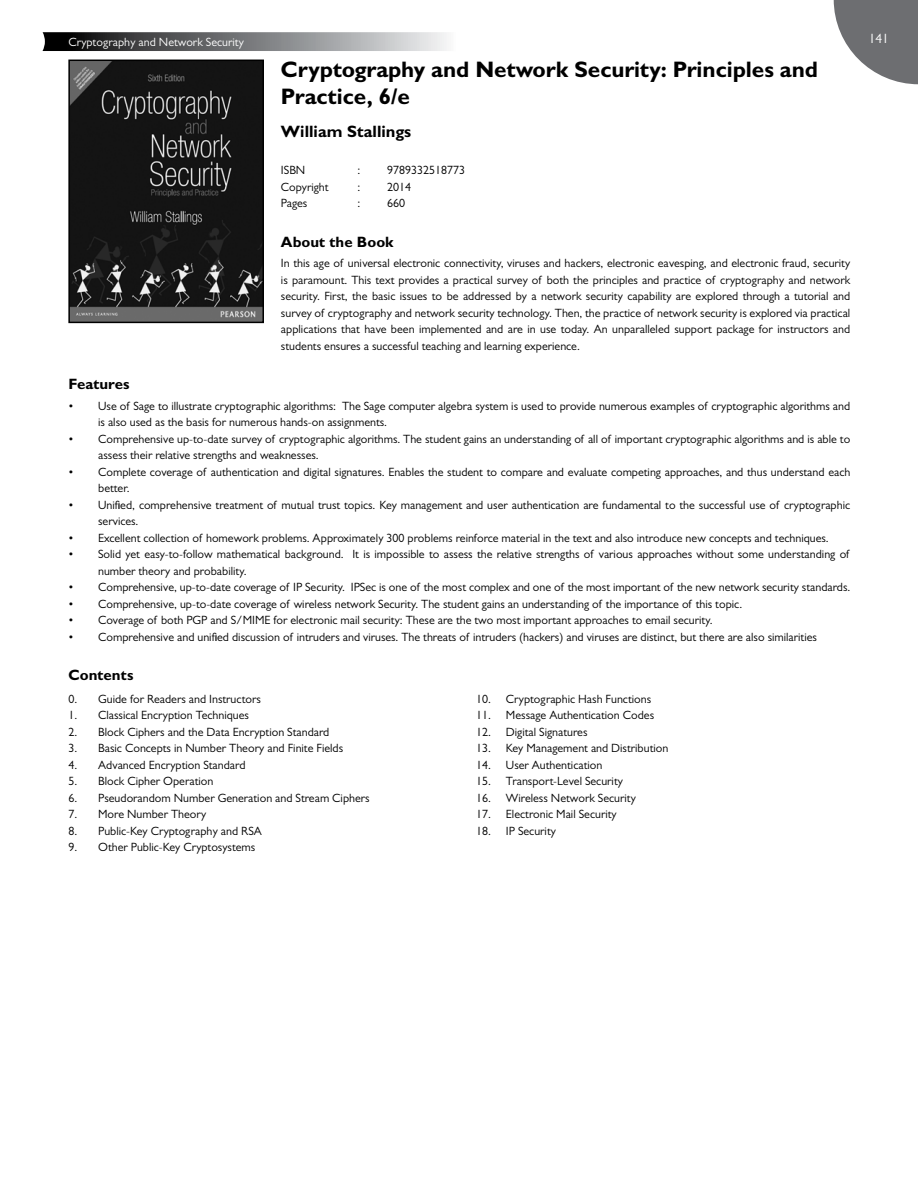
<style>
.page{position:relative;width:918px;height:1188px;background:#fff}
.page>*{position:absolute;margin:0;border:0;box-sizing:border-box;transform-origin:0 0}
.t1{font:700 22.5px/27px "Gill Sans MT Std";letter-spacing:-.005em;color:#000}
.t2{font:700 16.5px "Gill Sans MT Std";color:#000}
.t3{font:700 15px "Gill Sans MT Std";color:#000}
.t4{font:13.5px "Gill Sans MT Std";color:#fff}
.t5{font:12px/16.5px "Gill Sans MT Std";color:#000}
.t6{font:12px "Gill Sans MT Std";color:#fff}
</style>
<div class="page">
<svg style="left:43px;top:32px;width:404px;height:19px;background:#78797a"></svg>
<svg style="left:834px;top:0;width:84px;height:84px"></svg>
<img style="left:71px;top:63px;width:190px;height:257px">
<div style="left:68px;top:60px;width:196px;height:263px;border:2px solid #000"></div>
<p class="t6" style="left:68px;top:35px;width:177px">Cryptography and Network Security</p>
<h1 class="t1" style="left:281px;top:55px;width:539px">Cryptography and Network Security: Principles and<br>Practice, 6/e</h1>
<h2 class="t2" style="left:281px;top:121px;width:132px">William Stallings</h2>
<p class="t5" style="left:281px;top:162px;width:26px">ISBN</p>
<p class="t5" style="left:358px;top:162px;width:4px">:</p>
<p class="t5" style="left:387px;top:162px;width:79px">9789332518773</p>
<p class="t5" style="left:281px;top:178px;width:49px">Copyright</p>
<p class="t5" style="left:358px;top:178px;width:4px">:</p>
<p class="t5" style="left:387px;top:178px;width:25px">2014</p>
<p class="t5" style="left:281px;top:195px;width:28px">Pages</p>
<p class="t5" style="left:358px;top:195px;width:4px">:</p>
<p class="t5" style="left:387px;top:195px;width:19px">660</p>
<p class="t3" style="left:281px;top:232px;width:114px">About the Book</p>
<p class="t5" style="left:281px;top:255px;width:571px;text-align:justify">In this age of universal electronic connectivity, viruses and hackers, electronic eavesping, and electronic fraud, security is paramount. This text provides a practical survey of both the principles and practice of cryptography and network security. First, the basic issues to be addressed by a network security capability are explored through a tutorial and survey of cryptography and network security technology. Then, the practice of network security is explored via practical applications that have been implemented and are in use today. An unparalleled support package for instructors and students ensures a successful teaching and learning experience.</p>
<p class="t3" style="left:68px;top:375px;width:63px">Features</p>
<p class="t5" style="left:98px;top:397px;width:754px;text-indent:-30px">• Use of Sage to illustrate cryptographic algorithms: The Sage computer algebra system is used to provide numerous examples of cryptographic algorithms and is also used as the basis for numerous hands-on assignments.</p>
<p class="t5" style="left:98px;top:430px;width:754px;text-indent:-30px">• Comprehensive up-to-date survey of cryptographic algorithms. The student gains an understanding of all of important cryptographic algorithms and is able to assess their relative strengths and weaknesses.</p>
<p class="t5" style="left:98px;top:463px;width:754px;text-indent:-30px">• Complete coverage of authentication and digital signatures. Enables the student to compare and evaluate competing approaches, and thus understand each better.</p>
<p class="t5" style="left:98px;top:496px;width:754px;text-indent:-30px">• Unified, comprehensive treatment of mutual trust topics. Key management and user authentication are fundamental to the successful use of cryptographic services.</p>
<p class="t5" style="left:68px;top:529px;width:762px">• Excellent collection of homework problems. Approximately 300 problems reinforce material in the text and also introduce new concepts and techniques.</p>
<p class="t5" style="left:98px;top:546px;width:753px;text-indent:-30px">• Solid yet easy-to-follow mathematical background. It is impossible to assess the relative strengths of various approaches without some understanding of number theory and probability.</p>
<p class="t5" style="left:68px;top:579px;width:783px">• Comprehensive, up-to-date coverage of IP Security. IPSec is one of the most complex and one of the most important of the new network security standards.</p>
<p class="t5" style="left:68px;top:595px;width:676px">• Comprehensive, up-to-date coverage of wireless network Security. The student gains an understanding of the importance of this topic.</p>
<p class="t5" style="left:68px;top:612px;width:646px">• Coverage of both PGP and S/MIME for electronic mail security: These are the two most important approaches to email security.</p>
<p class="t5" style="left:68px;top:628px;width:750px">• Comprehensive and unified discussion of intruders and viruses. The threats of intruders (hackers) and viruses are distinct, but there are also similarities</p>
<p class="t3" style="left:68px;top:666px;width:67px">Contents</p>
<p class="t5" style="left:68px;top:690px;width:194px">0. Guide for Readers and Instructors</p>
<p class="t5" style="left:68px;top:707px;width:182px">1. Classical Encryption Techniques</p>
<p class="t5" style="left:68px;top:723px;width:263px">2. Block Ciphers and the Data Encryption Standard</p>
<p class="t5" style="left:68px;top:740px;width:276px">3. Basic Concepts in Number Theory and Finite Fields</p>
<p class="t5" style="left:68px;top:756px;width:179px">4. Advanced Encryption Standard</p>
<p class="t5" style="left:68px;top:773px;width:146px">5. Block Cipher Operation</p>
<p class="t5" style="left:68px;top:789px;width:303px">6. Pseudorandom Number Generation and Stream Ciphers</p>
<p class="t5" style="left:68px;top:806px;width:139px">7. More Number Theory</p>
<p class="t5" style="left:68px;top:822px;width:195px">8. Public-Key Cryptography and RSA</p>
<p class="t5" style="left:68px;top:839px;width:188px">9. Other Public-Key Cryptosystems</p>
<p class="t5" style="left:476px;top:690px;width:177px">10. Cryptographic Hash Functions</p>
<p class="t5" style="left:476px;top:707px;width:180px">11. Message Authentication Codes</p>
<p class="t5" style="left:476px;top:723px;width:113px">12. Digital Signatures</p>
<p class="t5" style="left:476px;top:740px;width:194px">13. Key Management and Distribution</p>
<p class="t5" style="left:476px;top:756px;width:128px">14. User Authentication</p>
<p class="t5" style="left:476px;top:773px;width:148px">15. Transport-Level Security</p>
<p class="t5" style="left:476px;top:789px;width:161px">16. Wireless Network Security</p>
<p class="t5" style="left:476px;top:806px;width:142px">17. Electronic Mail Security</p>
<p class="t5" style="left:476px;top:822px;width:81px">18. IP Security</p>
<p class="t4" style="left:869px;top:31px;width:22px">141</p>
</div>
